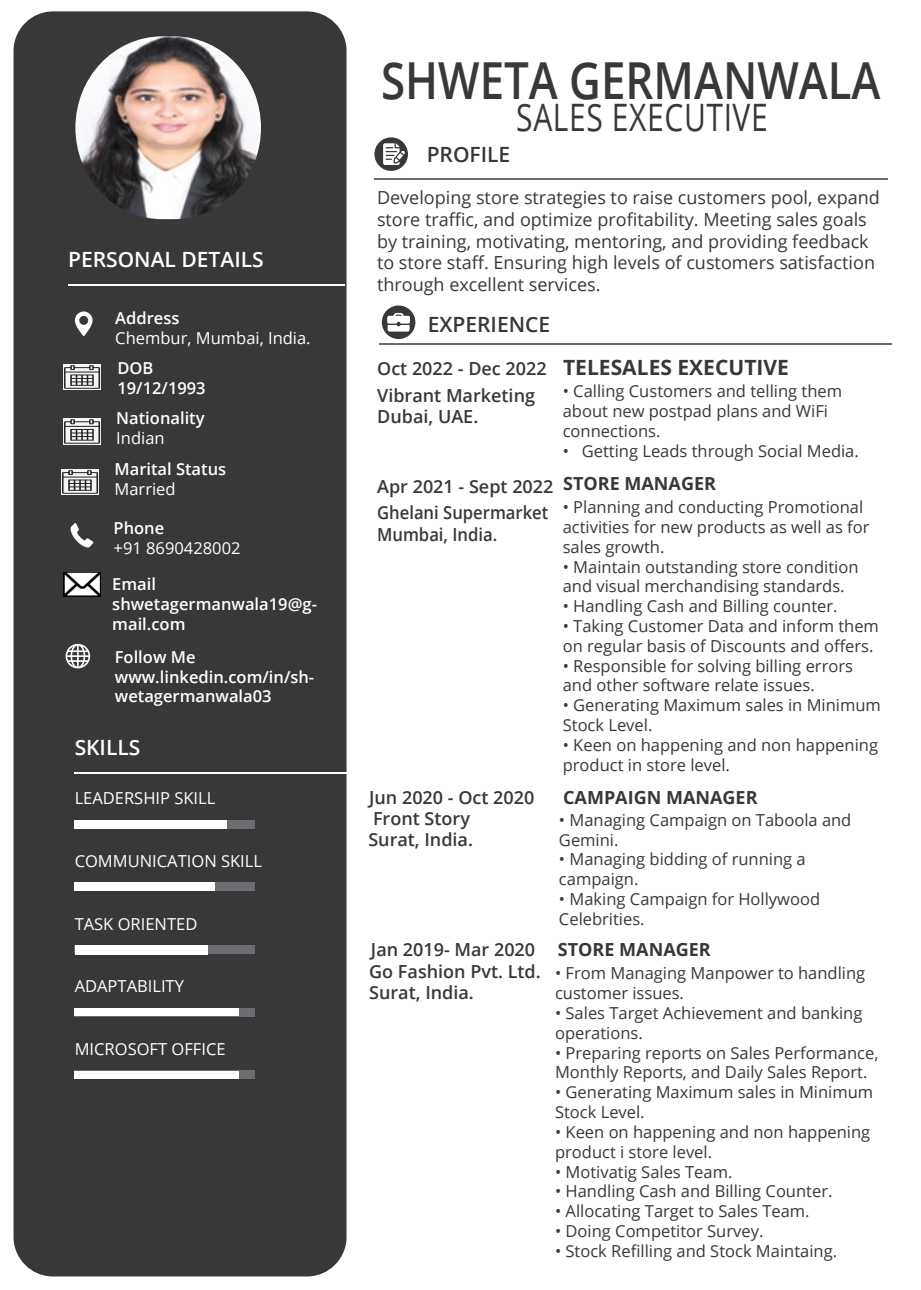
<style>
.page{position:relative;width:921px;height:1290px;background:#fff}
.page>*{position:absolute;margin:0;border:0;box-sizing:border-box;transform-origin:0 0}
.t1{font:600 51px "Open Sans";color:#383839;scale:.86 1}
.t2{font:37.8px "Open Sans";letter-spacing:.02em;color:#383839;scale:.79 1}
.t3{font:600 21px "Open Sans";color:#fff}
.t4{font:700 21px "Open Sans";color:#383839}
.t5{font:600 21px "Open Sans";color:#383839}
.t6{font:18px/21.6px "Open Sans";color:#383839}
.t7{font:600 18px/21.6px "Open Sans";color:#383839}
.t8{font:600 18px/21.6px "Open Sans";color:#383839;scale:.92 1}
.t9{font:700 18px "Open Sans";color:#383839}
.t10{font:16.5px/19.8px "Open Sans";color:#383839}
.t11{font:600 16.5px/19.8px "Open Sans";color:#fff}
.t12{font:16.5px "Open Sans";color:#fff}
</style>
<div class="page">
<div style="left:14px;top:11px;width:332px;height:1265px;background:#383839;border-radius:40px"></div>
<div style="left:75px;top:1070px;width:180px;height:9px;background:#6c6d70"></div>
<div style="left:75px;top:820px;width:180px;height:8px;background:#6c6d70"></div>
<div style="left:75px;top:820px;width:152px;height:8px;background:#fff"></div>
<div style="left:75px;top:883px;width:180px;height:8px;background:#6c6d70"></div>
<div style="left:75px;top:882px;width:140px;height:8px;background:#fff"></div>
<div style="left:75px;top:945px;width:180px;height:8px;background:#6c6d70"></div>
<div style="left:75px;top:945px;width:132px;height:10px;background:#fff"></div>
<div style="left:75px;top:1008px;width:180px;height:8px;background:#6c6d70"></div>
<div style="left:75px;top:1008px;width:164px;height:8px;background:#fff"></div>
<div style="left:75px;top:1070px;width:164px;height:8px;background:#fff"></div>
<hr style="left:75px;top:772px;width:276px;height:1px;background:#fff">
<img style="left:75px;top:36px;width:186px;height:183px;border-radius:89px">
<div style="left:374px;top:137px;width:34px;height:34px;background:#383839;border-radius:50%"></div>
<svg style="left:383px;top:143px;width:22px;height:22px"></svg>
<hr style="left:374px;top:178px;width:512px;height:1px;background:#6c6d70">
<div style="left:382px;top:305px;width:33px;height:34px;background:#383839;border-radius:50%"></div>
<svg style="left:387px;top:313px;width:23px;height:18px"></svg>
<hr style="left:379px;top:343px;width:512px;height:1px;background:#6c6d70">
<hr style="left:68px;top:284px;width:276px;height:1px;background:#fff">
<svg style="left:71px;top:523px;width:22px;height:24px"></svg>
<svg style="left:75px;top:311px;width:18px;height:25px"></svg>
<svg style="left:66px;top:644px;width:24px;height:24px"></svg>
<img style="left:64px;top:572px;width:36px;height:24px">
<img style="left:64px;top:364px;width:36px;height:25px">
<img style="left:64px;top:419px;width:36px;height:25px">
<img style="left:62px;top:469px;width:36px;height:26px">
<p class="t3" style="left:68px;top:245px;width:197px">PERSONAL DETAILS</p>
<p class="t11" style="left:115px;top:307px;width:66px">Address</p>
<p class="t12" style="left:115px;top:326px;width:197px">Chembur, Mumbai, India.</p>
<p class="t11" style="left:117px;top:357px;width:90px">DOB<br>19/12/1993</p>
<p class="t11" style="left:116px;top:408px;width:90px">Nationality</p>
<p class="t12" style="left:116px;top:427px;width:50px">Indian</p>
<p class="t11" style="left:114px;top:459px;width:113px">Marital Status</p>
<p class="t12" style="left:114px;top:477px;width:63px">Married</p>
<p class="t11" style="left:113px;top:517px;width:52px">Phone</p>
<p class="t12" style="left:113px;top:536px;width:128px">+91 8690428002</p>
<p class="t11" style="left:112px;top:574px;width:206px">Email shwetagermanwala19@g&shy;mail.com</p>
<p class="t11" style="left:115px;top:646px;width:201px">Follow Me www.linkedin.com/in/sh&shy;wetagermanwala03</p>
<p class="t3" style="left:75px;top:733px;width:67px">SKILLS</p>
<p class="t12" style="left:75px;top:787px;width:142px">LEADERSHIP SKILL</p>
<p class="t12" style="left:75px;top:849px;width:189px">COMMUNICATION SKILL</p>
<p class="t12" style="left:75px;top:912px;width:124px">TASK ORIENTED</p>
<p class="t12" style="left:75px;top:975px;width:111px">ADAPTABILITY</p>
<p class="t12" style="left:75px;top:1037px;width:152px">MICROSOFT OFFICE</p>
<h1 class="t1" style="left:381px;top:45px;width:582px">SHWETA GERMANWALA</h1>
<h2 class="t2" style="left:516px;top:92px;width:320px">SALES EXECUTIVE</h2>
<p class="t5" style="left:426px;top:140px;width:85px">PROFILE</p>
<p class="t6" style="left:377px;top:186px;width:504px">Developing store strategies to raise customers pool, expand store traffic, and optimize profitability. Meeting sales goals by training, motivating, mentoring, and providing feedback to store staff. Ensuring high levels of customers satisfaction through excellent services.</p>
<p class="t5" style="left:427px;top:309px;width:124px">EXPERIENCE</p>
<p class="t7" style="left:377px;top:358px;width:171px">Oct 2022 - Dec 2022</p>
<p class="t7" style="left:377px;top:384px;width:159px">Vibrant Marketing<br>Dubai, UAE.</p>
<p class="t4" style="left:563px;top:353px;width:227px">TELESALES EXECUTIVE</p>
<p class="t10" style="left:562px;top:381px;width:281px">• Calling Customers and telling them about new postpad plans and WiFi connections.</p>
<p class="t10" style="left:562px;top:440px;width:297px">• Getting Leads through Social Media.</p>
<p class="t7" style="left:377px;top:475px;width:340px">Apr 2021 - Sept 2022 <sup>STORE</sup> <sup>MANAGER</sup></p>
<p class="t8" style="left:377px;top:501px;width:187px">Ghelani Supermarket<br>Mumbai, India.</p>
<p class="t10" style="left:562px;top:497px;width:308px">• Planning and conducting Promotional activities for new products as well as for sales growth.</p>
<p class="t10" style="left:562px;top:556px;width:297px">• Maintain outstanding store condition and visual merchandising standards.</p>
<p class="t10" style="left:562px;top:596px;width:276px">• Handling Cash and Billing counter.</p>
<p class="t10" style="left:562px;top:615px;width:317px">• Taking Customer Data and inform them on regular basis of Discounts and offers.</p>
<p class="t10" style="left:562px;top:655px;width:291px">• Responsible for solving billing errors and other software relate issues.</p>
<p class="t10" style="left:562px;top:695px;width:319px">• Generating Maximum sales in Minimum<br>Stock Level.</p>
<p class="t10" style="left:562px;top:734px;width:316px">• Keen on happening and non happening product in store level.</p>
<p class="t7" style="left:369px;top:786px;width:167px">Jun 2020 - Oct 2020</p>
<p class="t9" style="left:563px;top:785px;width:196px">CAMPAIGN MANAGER</p>
<p class="t7" style="left:368px;top:807px;width:106px">Front Story<br>Surat, India.</p>
<p class="t10" style="left:558px;top:809px;width:294px">• Managing Campaign on Taboola and<br>Gemini.</p>
<p class="t10" style="left:558px;top:849px;width:248px">• Managing bidding of running a campaign.</p>
<p class="t10" style="left:558px;top:888px;width:262px">• Making Campaign for Hollywood<br>Celebrities.</p>
<p class="t7" style="left:371px;top:938px;width:166px">Jan 2019- Mar 2020</p>
<p class="t9" style="left:557px;top:936px;width:154px">STORE MANAGER</p>
<p class="t7" style="left:369px;top:960px;width:173px">Go Fashion Pvt. Ltd.<br>Surat, India.</p>
<p class="t10" style="left:555px;top:963px;width:311px">• From Managing Manpower to handling customer issues.</p>
<p class="t10" style="left:555px;top:1002px;width:309px">• Sales Target Achievement and banking operations.</p>
<p class="t10" style="left:555px;top:1042px;width:325px">• Preparing reports on Sales Performance,<br>Monthly Reports, and Daily Sales Report.</p>
<p class="t10" style="left:555px;top:1082px;width:319px">• Generating Maximum sales in Minimum<br>Stock Level.</p>
<p class="t10" style="left:555px;top:1121px;width:316px">• Keen on happening and non happening product i store level.</p>
<p class="t10" style="left:555px;top:1161px;width:179px">• Motivatig Sales Team.</p>
<p class="t10" style="left:555px;top:1181px;width:279px">• Handling Cash and Billing Counter.</p>
<p class="t10" style="left:555px;top:1200px;width:256px">• Allocating Target to Sales Team.</p>
<p class="t10" style="left:555px;top:1220px;width:210px">• Doing Competitor Survey.</p>
<p class="t10" style="left:555px;top:1240px;width:283px">• Stock Refilling and Stock Maintaing.</p>
</div>
